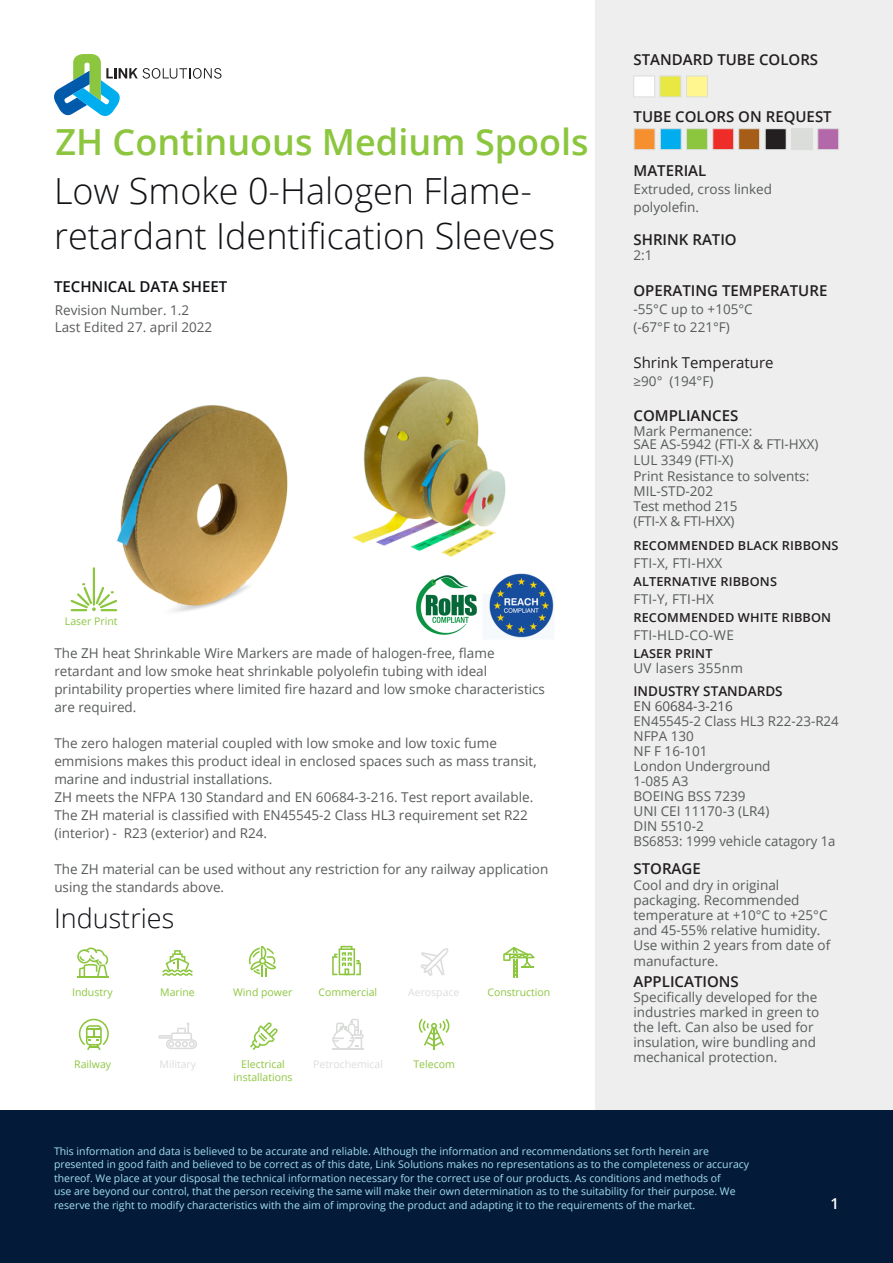
<style>
.page{position:relative;width:893px;height:1263px;background:#fff}
.page>*{position:absolute;margin:0;border:0;box-sizing:border-box;transform-origin:0 0}
.t1{font:300 36px/45px "Open Sans";color:#101216}
.t2{font:600 36px "Open Sans";color:#8cc63f}
.t3{font:300 27px "Open Sans";color:#101216}
.t4{font:600 15px "Open Sans";color:#231f20}
.t5{font:600 15px "Open Sans";color:#101216}
.t6{font:15px "Open Sans";color:#231f20}
.t7{font:600 15px "Open Sans";color:#fff}
.t8{font:13.5px/15px "Open Sans";color:#585b5c}
.t9{font:13.5px "Open Sans";letter-spacing:.02em;color:#585b5c}
.t10{font:600 13.5px "Open Sans";color:#231f20}
.t11{font:13.5px "Open Sans";color:#4f4f4f}
.t12{font:600 12.3px "Open Sans";letter-spacing:.01em;color:#231f20}
.t13{font:10.5px/13.5px "Open Sans";color:#a5def6}
.t14{font:10.5px/13.5px "Open Sans";color:#8cc63f;text-align:center}
.t15{font:10.5px "Open Sans";color:#dbdddb}
.t16{font:10.5px "Open Sans";color:#8bc63e}
.s1{color:#575c5b}
</style>
<div class="page">
<div style="left:595px;top:0;width:298px;height:1110px;background:#edeeed"></div>
<div style="left:660px;top:128px;width:22px;height:22px;background:#00aeef;border:1px solid #dbdddb"></div>
<div style="left:686px;top:128px;width:22px;height:22px;background:#8cc63f;border:1px solid #dbdddb"></div>
<div style="left:712px;top:128px;width:22px;height:22px;background:#ee2d29;border:1px solid #dbdddb"></div>
<div style="left:686px;top:76px;width:22px;height:21px;background:#fff690;border:1px solid #dbdddb"></div>
<div style="left:633px;top:76px;width:22px;height:21px;background:#fff;border:1px solid #dbdddb"></div>
<div style="left:660px;top:76px;width:21px;height:21px;background:#e9e741;border:1px solid #dbdddb"></div>
<div style="left:765px;top:129px;width:21px;height:21px;background:#231f20"></div>
<div style="left:765px;top:128px;width:22px;height:22px;border:1px solid #dbdddb"></div>
<div style="left:634px;top:128px;width:21px;height:22px;background:#f6902e;border:1px solid #dbdddb"></div>
<div style="left:791px;top:128px;width:22px;height:22px;background:#dbdddb"></div>
<div style="left:817px;top:128px;width:22px;height:22px;background:#b368aa;border:1px solid #dbdddb"></div>
<div style="left:738px;top:128px;width:22px;height:22px;background:#a65d17;border:1px solid #dbdddb"></div>
<svg style="left:77px;top:947px;width:31px;height:29px"></svg>
<hr style="left:77px;top:976px;width:31px;height:2px;background:#8cc63f">
<svg style="left:162px;top:950px;width:31px;height:26px"></svg>
<svg style="left:249px;top:946px;width:27px;height:31px"></svg>
<svg style="left:332px;top:946px;width:29px;height:29px"></svg>
<svg style="left:420px;top:948px;width:29px;height:28px"></svg>
<svg style="left:503px;top:947px;width:32px;height:31px"></svg>
<svg style="left:79px;top:1019px;width:30px;height:31px"></svg>
<svg style="left:159px;top:1022px;width:38px;height:27px"></svg>
<svg style="left:250px;top:1022px;width:28px;height:28px"></svg>
<svg style="left:332px;top:1019px;width:31px;height:31px"></svg>
<hr style="left:433px;top:1028px;width:2px;height:21px;background:#8cc63f">
<svg style="left:418px;top:1019px;width:32px;height:28px"></svg>
<img style="left:489px;top:573px;width:65px;height:65px">
<img style="left:416px;top:575px;width:61px;height:60px">
<img style="left:70px;top:405px;width:200px;height:207px">
<img style="left:270px;top:376px;width:236px;height:181px">
<div style="left:0;top:1111px;width:893px;height:152px;background:#031b38"></div>
<svg style="left:54px;top:54px;width:167px;height:62px"></svg>
<p class="t4" style="left:633px;top:50px;width:186px">STANDARD TUBE COLORS</p>
<p class="t2" style="left:56px;top:117px;width:535px">ZH Continuous Medium Spools</p>
<p class="t1" style="left:54px;top:167px;width:503px">Low Smoke 0-Halogen Flame&shy;retardant Identification Sleeves</p>
<p class="t5" style="left:54px;top:277px;width:175px">TECHNICAL DATA SHEET</p>
<p class="t8" style="left:55px;top:302px;width:136px">Revision Number. 1.2</p>
<p class="t8" style="left:55px;top:319px;width:159px">Last Edited 27. april 2022</p>
<p class="t14" style="left:65px;top:614px;width:54px">Laser Print</p>
<p class="t8" style="left:54px;top:644px;width:492px;line-height:18px">The ZH heat Shrinkable Wire Markers are made of halogen-free, flame retardant and low smoke heat shrinkable polyolefin tubing with ideal printability properties where limited fire hazard and low smoke characteristics are required.</p>
<p class="t8" style="left:54px;top:734px;width:484px;line-height:18px">The zero halogen material coupled with low smoke and low toxic fume emmisions makes this product ideal in enclosed spaces such as mass transit, marine and industrial installations.</p>
<p class="t8" style="left:54px;top:789px;width:480px">ZH meets the NFPA 130 Standard and EN 60684-3-216. Test report available.</p>
<p class="t8" style="left:54px;top:806px;width:475px;line-height:18px">The ZH material is classified with EN45545-2 Class HL3 requirement set R22 (interior) - R23 (exterior) and R24.</p>
<p class="t8" style="left:54px;top:860px;width:495px;line-height:18px">The ZH material can be used without any restriction for any railway application using the standards above.</p>
<p class="t3" style="left:54px;top:899px;width:122px">Industries</p>
<p class="t14" style="left:72px;top:986px;width:42px">Industry</p>
<p class="t14" style="left:160px;top:986px;width:36px">Marine</p>
<p class="t14" style="left:233px;top:986px;width:61px">Wind power</p>
<p class="t16" style="left:318px;top:985px;width:60px">Commercial</p>
<p class="t15" style="left:408px;top:985px;width:53px">Aerospace</p>
<p class="t14" style="left:487px;top:986px;width:65px">Construction</p>
<p class="t14" style="left:74px;top:1057px;width:38px">Railway</p>
<p class="t15" style="left:160px;top:1057px;width:38px">Military</p>
<p class="t14" style="left:234px;top:1057px;width:60px">Electrical installations</p>
<p class="t15" style="left:313px;top:1057px;width:71px">Petrochemical</p>
<p class="t16" style="left:413px;top:1057px;width:43px">Telecom</p>
<p class="t4" style="left:633px;top:107px;width:200px">TUBE COLORS ON REQUEST</p>
<p class="t4" style="left:633px;top:161px;width:74px">MATERIAL</p>
<p class="t8" style="left:633px;top:180px;width:140px;line-height:18px">Extruded, cross linked polyolefin.</p>
<p class="t4" style="left:633px;top:230px;width:105px">SHRINK RATIO</p>
<p class="t8" style="left:633px;top:248px;width:21px">2:1</p>
<p class="t4" style="left:633px;top:281px;width:195px">OPERATING TEMPERATURE</p>
<p class="t8" style="left:633px;top:302px;width:121px">-55°C up to +105°C</p>
<p class="t8" style="left:633px;top:320px;width:98px">(-67°F to 221°F)</p>
<p class="t6" style="left:633px;top:353px;width:142px">Shrink Temperature</p>
<p class="t8" style="left:633px;top:374px;width:81px"><span class="s1">≥90</span>° (194°F)</p>
<p class="t4" style="left:633px;top:405px;width:106px">COMPLIANCES</p>
<p class="t8" style="left:633px;top:423px;width:120px">Mark Permanence:</p>
<p class="t8" style="left:633px;top:437px;width:186px">SAE AS-5942 (FTI-X &amp; FTI-HXX)</p>
<p class="t8" style="left:633px;top:452px;width:102px">LUL 3349 (FTI-X)</p>
<p class="t8" style="left:633px;top:468px;width:177px">Print Resistance to solvents:</p>
<p class="t8" style="left:633px;top:483px;width:81px">MIL-STD-202</p>
<p class="t8" style="left:633px;top:498px;width:106px">Test method 215 (FTI-X &amp; FTI-HXX)</p>
<p class="t12" style="left:633px;top:537px;width:206px">RECOMMENDED BLACK RIBBONS</p>
<p class="t9" style="left:633px;top:554px;width:90px">FTI-X, FTI-HXX</p>
<p class="t12" style="left:633px;top:573px;width:145px">ALTERNATIVE RIBBONS</p>
<p class="t8" style="left:633px;top:591px;width:82px">FTI-Y, FTI-HX</p>
<p class="t12" style="left:633px;top:609px;width:199px">RECOMMENDED WHITE RIBBON</p>
<p class="t9" style="left:633px;top:626px;width:102px">FTI-HLD-CO-WE</p>
<p class="t12" style="left:633px;top:645px;width:81px">LASER PRINT</p>
<p class="t9" style="left:633px;top:659px;width:111px">UV lasers 355nm</p>
<p class="t10" style="left:633px;top:681px;width:151px">INDUSTRY STANDARDS</p>
<p class="t11" style="left:633px;top:696px;width:101px">EN 60684-3-216</p>
<p class="t8" style="left:633px;top:713px;width:207px">EN45545-2 Class HL3 R22-23-R24</p>
<p class="t8" style="left:633px;top:728px;width:62px">NFPA 130</p>
<p class="t8" style="left:633px;top:743px;width:76px">NF F 16-101</p>
<p class="t8" style="left:633px;top:758px;width:139px">London Underground</p>
<p class="t8" style="left:633px;top:773px;width:57px">1-085 A3</p>
<p class="t8" style="left:633px;top:788px;width:137px">BOEING BSS 7239<br>UNI CEI 11170-3 (LR4)<br>DIN 5510-2</p>
<p class="t8" style="left:633px;top:833px;width:204px">BS6853: 1999 vehicle catagory 1a</p>
<p class="t4" style="left:633px;top:858px;width:69px">STORAGE</p>
<p class="t8" style="left:633px;top:877px;width:198px">Cool and dry in original packaging. Recommended temperature at +10°C to +25°C and 45-55% relative humidity.<br>Use within 2 years from date of</p>
<p class="t8" style="left:633px;top:953px;width:86px">manufacture.</p>
<p class="t4" style="left:633px;top:971px;width:107px">APPLICATIONS</p>
<p class="t8" style="left:633px;top:989px;width:187px">Specifically developed for the industries marked in green to the left. Can also be used for insulation, wire bundling and</p>
<p class="t8" style="left:633px;top:1049px;width:145px">mechanical protection.</p>
<p class="t13" style="left:54px;top:1144px;width:697px">This information and data is believed to be accurate and reliable. Although the information and recommendations set forth herein are presented in good faith and believed to be correct as of this date, Link Solutions makes no representations as to the completeness or accuracy thereof. We place at your disposal the technical information necessary for the correct use of our products. As conditions and methods of<br>use are beyond our control, that the person receiving the same will make their own determination as to the suitability for their purpose. We reserve the right to modify characteristics with the aim of improving the product and adapting it to the requirements of the market.</p>
<p class="t7" style="left:830px;top:1193px;width:10px">1</p>
</div>
